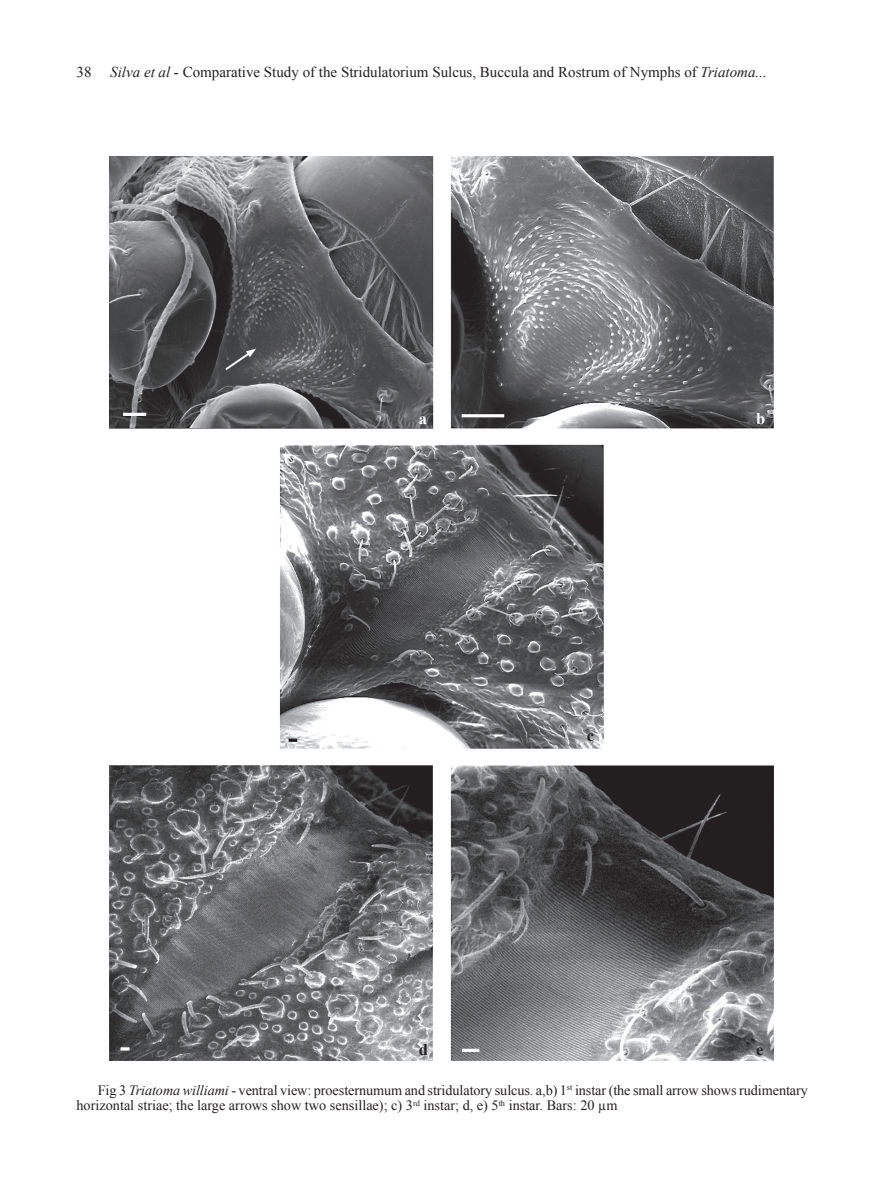
<style>
.page{position:relative;width:893px;height:1191px;background:#fff}
.page>*{position:absolute;margin:0;border:0;box-sizing:border-box;transform-origin:0 0}
.t1{font:700 16.5px "Times New Roman";color:#231f20}
.t2{font:700 16.5px "Times New Roman";color:#fff}
.t3{font:15px "Times New Roman";color:#231f20}
.t4{font:14.25px/15.8px "Times New Roman";letter-spacing:-.005em;color:#231f20}
.s1{font-style:italic}
</style>
<div class="page">
<img style="left:110px;top:156px;width:663px;height:904px">
<p class="t3" style="left:76px;top:62px;width:16px">38</p>
<p class="t3" style="left:110px;top:62px;width:658px"><span class="s1">Silva et al</span> - Comparative Study of the Stridulatorium Sulcus, Buccula and Rostrum of Nymphs of <span class="s1">Triatoma...</span></p>
<p class="t2" style="left:419px;top:407px;width:10px">a</p>
<p class="t1" style="left:419px;top:1038px;width:11px">d</p>
<p class="t1" style="left:587px;top:724px;width:9px">c</p>
<p class="t2" style="left:756px;top:407px;width:11px">b</p>
<p class="t1" style="left:756px;top:1038px;width:9px">e</p>
<p class="t4" style="left:77px;top:1081px;width:733px;text-indent:21px">Fig 3 <span class="s1">Triatoma williami</span> - ventral view: proesternumum and stridulatory sulcus. a,b) 1<sup>st</sup> instar (the small arrow shows rudimentary horizontal striae; the large arrows show two sensillae); c) 3<sup>rd</sup> instar; d, e) 5<sup>th</sup> instar. Bars: 20 µm</p>
</div>
